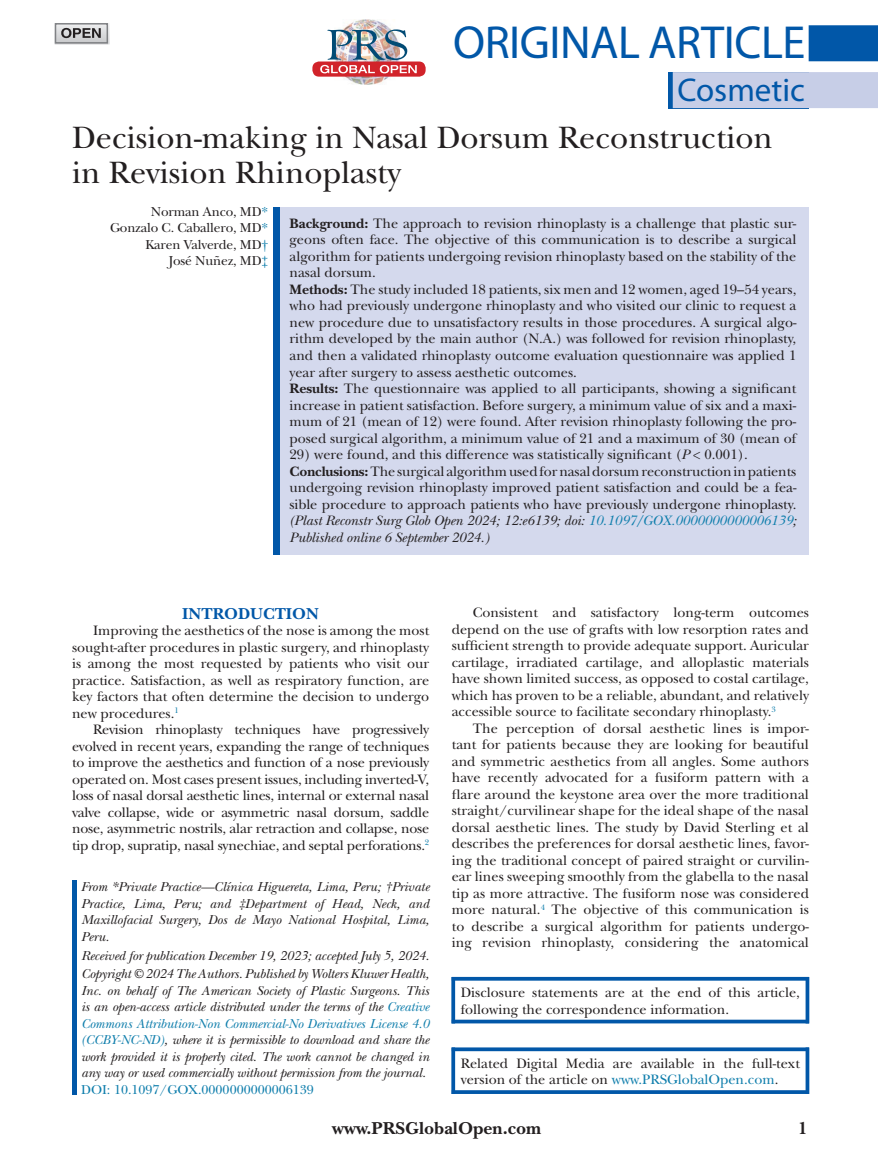
<style>
.page{position:relative;width:878px;height:1175px;background:#fff}
.page>*{position:absolute;margin:0;border:0;box-sizing:border-box;transform-origin:0 0}
.t1{font:46.5px "Myriad Pro";letter-spacing:-.01em;color:#0157a8}
.t2{font:33px "Myriad Pro";color:#0157a8}
.t3{font:32.25px/34.5px "New Baskerville Std";color:#231f20}
.t4{font:700 18px "New Baskerville Std";color:#231f20}
.t5{font:700 16.5px "New Baskerville Std";color:#0157a8}
.t6{font:14.25px/16.5px "New Baskerville Std";color:#231f20;text-align:justify}
.t7{font:italic 13.5px/16.5px "New Baskerville Std";color:#231f20;text-align:justify}
.t8{font:13.5px/16.5px "New Baskerville Std";letter-spacing:-.01em;color:#231f20;text-align:right}
.t9{font:13.5px "New Baskerville Std";color:#0f7eac}
.s1{color:#0f7eac}
.s2{font-weight:700}
.s3{font-style:italic}
.s4{font-style:italic;color:#0f7eac}
</style>
<div class="page">
<div style="left:668px;top:72px;width:141px;height:36px;background:#0157a8"></div>
<div style="left:672px;top:72px;width:206px;height:36px;background:#c7cee7"></div>
<div style="left:808px;top:25px;width:70px;height:36px;background:#0157a8"></div>
<img style="left:343px;top:20px;width:48px;height:64px">
<div style="left:312px;top:61px;width:113px;height:16px;background:#d1232a;border-radius:7px"></div>
<img style="left:320px;top:29px;width:97px;height:44px">
<div style="left:274px;top:126px;width:534px;height:428px;background:#d4d9ed"></div>
<div style="left:274px;top:205px;width:6px;height:77px;background:#0157a8"></div>
<div style="left:274px;top:271px;width:6px;height:110px;background:#0157a8"></div>
<div style="left:274px;top:370px;width:6px;height:93px;background:#0157a8"></div>
<div style="left:274px;top:453px;width:6px;height:101px;background:#0157a8"></div>
<hr style="left:72px;top:880px;width:4px;height:66px;background:#0157a8">
<hr style="left:72px;top:946px;width:4px;height:19px;background:#0157a8">
<hr style="left:72px;top:965px;width:4px;height:118px;background:#0157a8">
<hr style="left:72px;top:1081px;width:4px;height:13px;background:#0157a8">
<div style="left:272px;top:126px;width:536px;height:80px;background:#fff"></div>
<img style="left:54px;top:23px;width:55px;height:22px">
<svg style="left:451px;top:977px;width:4px;height:46px"></svg>
<svg style="left:805px;top:977px;width:4px;height:46px"></svg>
<svg style="left:452px;top:976px;width:356px;height:4px"></svg>
<svg style="left:452px;top:1019px;width:356px;height:4px"></svg>
<svg style="left:451px;top:1047px;width:4px;height:47px"></svg>
<svg style="left:805px;top:1047px;width:4px;height:47px"></svg>
<svg style="left:452px;top:1047px;width:356px;height:4px"></svg>
<svg style="left:452px;top:1090px;width:356px;height:4px"></svg>
<div style="left:55px;top:23px;width:53px;height:21px;border:2px solid #808285"></div>
<svg style="left:61px;top:28px;width:40px;height:10px"></svg>
<h1 class="t1" style="left:453px;top:14px;width:354px">ORIGINAL ARTICLE</h1>
<h2 class="t2" style="left:677px;top:69px;width:129px">COSMETIC</h2>
<h3 class="t3" style="left:72px;top:121px;width:702px">Decision-making in Nasal Dorsum Reconstruction in Revision Rhinoplasty</h3>
<p class="t8" style="left:110px;top:203px;width:160px">Norman Anco, MD<span class="s1">*<br></span>Gonzalo C. Caballero, MD<span class="s1">*<br></span>Karen Valverde, MD<span class="s1">†<br></span>José Nuñez, MD<span class="s1">‡</span></p>
<p class="t6" style="left:289px;top:215px;width:508px;text-align:left"><span class="s2">Background:</span> The approach to revision rhinoplasty is a challenge that plastic sur&shy;geons often face. The objective of this communication is to describe a surgical algorithm for patients undergoing revision rhinoplasty based on the stability of the nasal dorsum.<br><span class="s2">Methods:</span> The study included 18 patients, six men and 12 women, aged 19–54 years, who had previously undergone rhinoplasty and who visited our clinic to request a new procedure due to unsatisfactory results in those procedures. A surgical algo&shy;rithm developed by the main author (N.A.) was followed for revision rhinoplasty, and then a validated rhinoplasty outcome evaluation questionnaire was applied 1 year after surgery to assess aesthetic outcomes.<br><span class="s2">Results:</span> The questionnaire was applied to all participants, showing a significant increase in patient satisfaction. Before surgery, a minimum value of six and a maxi&shy;mum of 21 (mean of 12) were found. After revision rhinoplasty following the pro&shy;posed surgical algorithm, a minimum value of 21 and a maximum of 30 (mean of</p>
<p class="t6" style="left:289px;top:446px;width:508px;text-align:left">29) were found, and this difference was statistically significant (<span class="s3">P</span> &lt; 0.001).<br><span class="s2">Conclusions:</span> The surgical algorithm used for nasal dorsum reconstruction in patients undergoing revision rhinoplasty improved patient satisfaction and could be a fea&shy;sible procedure to approach patients who have previously undergone rhinoplasty. <span class="s3">(Plast Reconstr Surg Glob Open 2024; 12:e6139; doi:</span> <span class="s4">10.1097/GOX.0000000000006139</span><span class="s3">; Published online 6 September 2024.)</span></p>
<p class="t5" style="left:182px;top:604px;width:138px">INTRODUCTION</p>
<p class="t6" style="left:72px;top:622px;width:359px;text-indent:21px">Improving the aesthetics of the nose is among the most sought-after procedures in plastic surgery, and rhinoplasty is among the most requested by patients who visit our practice. Satisfaction, as well as respiratory function, are key factors that often determine the decision to undergo new procedures.<sup>1</sup></p>
<p class="t6" style="left:72px;top:721px;width:359px;text-indent:21px">Revision rhinoplasty techniques have progressively evolved in recent years, expanding the range of techniques to improve the aesthetics and function of a nose previously operated on. Most cases present issues, including inverted-V, loss of nasal dorsal aesthetic lines, internal or external nasal valve collapse, wide or asymmetric nasal dorsum, saddle nose, asymmetric nostrils, alar retraction and collapse, nose tip drop, supratip, nasal synechiae, and septal perforations.<sup>2</sup></p>
<p class="t7" style="left:81px;top:878px;width:350px">From *Private Practice—Clínica Higuereta, Lima, Peru; †Private Practice, Lima, Peru; and ‡Department of Head, Neck, and Maxillofacial Surgery, Dos de Mayo National Hospital, Lima, Peru.</p>
<p class="t7" style="left:81px;top:946px;width:350px;line-height:18.8px">Received for publication December 19, 2023; accepted July 5, 2024.<br>Copyright © 2024 The Authors. Published by Wolters Kluwer Health,</p>
<p class="t7" style="left:81px;top:982px;width:350px">Inc. on behalf of The American Society of Plastic Surgeons. This is an open-access article distributed under the terms of the <span class="s1">Creative Commons Attribution-Non Commercial-No Derivatives License 4.0 (CCBY-NC-ND)</span>, where it is permissible to download and share the work provided it is properly cited. The work cannot be changed in any way or used commercially without permission from the journal.</p>
<p class="t9" style="left:81px;top:1081px;width:234px">DOI: 10.1097/GOX.0000000000006139</p>
<p class="t6" style="left:451px;top:604px;width:359px;text-indent:21px">Consistent and satisfactory long-term outcomes depend on the use of grafts with low resorption rates and sufficient strength to provide adequate support. Auricular cartilage, irradiated cartilage, and alloplastic materials have shown limited success, as opposed to costal cartilage, which has proven to be a reliable, abundant, and relatively accessible source to facilitate secondary rhinoplasty.<sup>3</sup></p>
<p class="t6" style="left:451px;top:720px;width:359px;text-indent:21px">The perception of dorsal aesthetic lines is impor&shy;tant for patients because they are looking for beautiful and symmetric aesthetics from all angles. Some authors have recently advocated for a fusiform pattern with a flare around the keystone area over the more traditional straight/curvilinear shape for the ideal shape of the nasal dorsal aesthetic lines. The study by David Sterling et al describes the preferences for dorsal aesthetic lines, favor&shy;ing the traditional concept of paired straight or curvilin&shy;ear lines sweeping smoothly from the glabella to the nasal tip as more attractive. The fusiform nose was considered more natural.<sup>4</sup> The objective of this communication is to describe a surgical algorithm for patients undergo&shy;ing revision rhinoplasty, considering the anatomical</p>
<p class="t6" style="left:460px;top:984px;width:341px">Disclosure statements are at the end of this article, following the correspondence information.</p>
<p class="t6" style="left:460px;top:1054px;width:341px">Related Digital Media are available in the full-text version of the article on <span class="s1">www.PRSGlobalOpen.com</span>.</p>
<p class="t4" style="left:332px;top:1118px;width:210px">www.PRSGlobalOpen.com</p>
<p class="t4" style="left:798px;top:1118px;width:11px">1</p>
</div>
